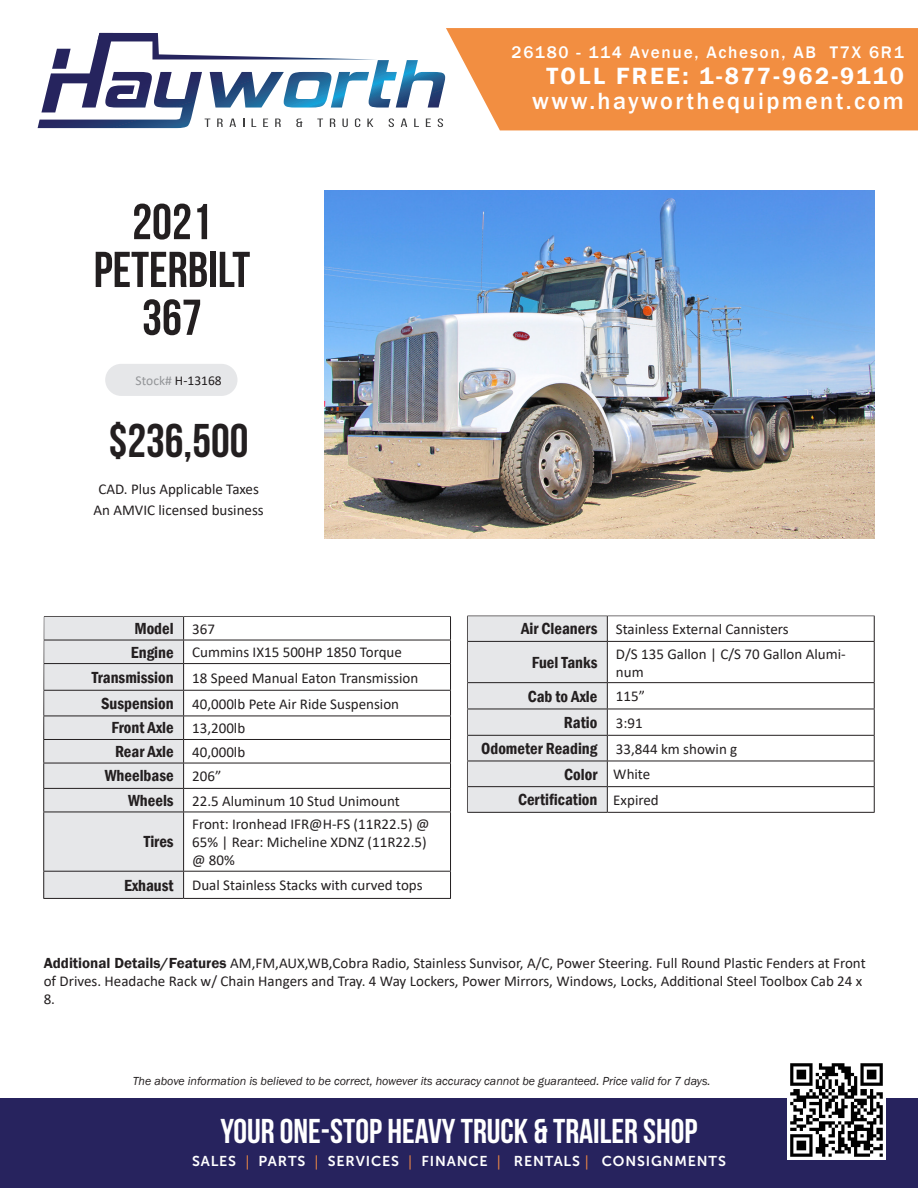
<style>
.page{position:relative;width:918px;height:1188px;background:#fff}
.page>*{position:absolute;margin:0;border:0;box-sizing:border-box;transform-origin:0 0}
.t1{font:700 50.25px/47.8px "Bebas Neue";color:#231f20;text-align:center}
.t2{font:700 47.25px "Bebas Neue";color:#231f20}
.t3{font:700 34.5px "Bebas Neue";color:#fff}
.t4{font:500 24.15px "Franklin Gothic";letter-spacing:.1em;color:#fff}
.t5{font:600 24.15px "Franklin Gothic";letter-spacing:.1em;color:#fff}
.t6{font:500 17.25px "Franklin Gothic";letter-spacing:.1em;color:#fff}
.t7{font:600 condensed 16.5px "Franklin Gothic";color:#231f20}
.t8{font:15px/18px "Calibri";color:#231f20}
.t9{font:14.25px "Museo Sans 700";letter-spacing:.06em;color:#fff}
.t10{font:13.5px "Calibri";color:#231f20}
.t11{font:italic 12px "Franklin Gothic";color:#231f20}
.s1{color:#939598}
.s2{font-family:"Franklin Gothic";font-weight:600}
.s3{font-family:"Myriad Pro";color:#f88d43}
</style>
<div class="page">
<div style="left:0;top:1099px;width:918px;height:89px;background:#27235e"></div>
<svg style="left:43px;top:616px;width:408px;height:283px"></svg>
<hr style="left:607px;top:682px;width:268px;height:1px;background:#231f20">
<hr style="left:607px;top:709px;width:268px;height:1px;background:#231f20">
<hr style="left:607px;top:735px;width:268px;height:1px;background:#231f20">
<hr style="left:607px;top:761px;width:268px;height:1px;background:#231f20">
<hr style="left:607px;top:786px;width:268px;height:1px;background:#231f20">
<hr style="left:467px;top:812px;width:140px;height:1px;background:#231f20">
<hr style="left:607px;top:812px;width:268px;height:1px;background:#231f20">
<svg style="left:874px;top:617px;width:1px;height:24px"></svg>
<hr style="left:607px;top:641px;width:268px;height:1px;background:#231f20">
<hr style="left:874px;top:642px;width:1px;height:40px;background:#231f20">
<svg style="left:468px;top:617px;width:140px;height:195px;background:#dfe0e2"></svg>
<svg style="left:874px;top:683px;width:1px;height:129px"></svg>
<div style="left:466px;top:615px;width:452px;height:319px;border:1px solid #fff"></div>
<svg style="left:446px;top:28px;width:472px;height:102px;background:#f2944c"></svg>
<svg style="left:38px;top:33px;width:407px;height:95px"></svg>
<img style="left:324px;top:191px;width:551px;height:347px">
<div style="left:105px;top:364px;width:132px;height:32px;background:#e6e7e9;border-radius:16px"></div>
<img style="left:787px;top:1063px;width:98px;height:96px">
<p class="t1" style="left:94px;top:197px;width:158px">2021<br>PETERBILT<br>367</p>
<p class="t10" style="left:136px;top:371px;width:88px"><span class="s1">Stock#</span> H-13168</p>
<p class="t2" style="left:109px;top:415px;width:141px">$236,500</p>
<p class="t8" style="left:93px;top:478px;width:172px;line-height:20.5px;text-align:center">CAD. Plus Applicable Taxes<br>An AMVIC licensed business</p>
<p class="t7" style="left:134px;top:617px;width:41px">Model</p>
<p class="t8" style="left:192px;top:620px;width:24px">367</p>
<p class="t7" style="left:131px;top:641px;width:44px">Engine</p>
<p class="t8" style="left:192px;top:643px;width:211px">Cummins IX15 500HP 1850 Torque</p>
<p class="t7" style="left:92px;top:666px;width:83px">Transmission</p>
<p class="t8" style="left:192px;top:668px;width:228px">18 Speed Manual Eaton Transmission</p>
<p class="t7" style="left:101px;top:692px;width:74px">Suspension</p>
<p class="t8" style="left:192px;top:694px;width:209px">40,000lb Pete Air Ride Suspension</p>
<p class="t7" style="left:112px;top:717px;width:64px">Front Axle</p>
<p class="t8" style="left:192px;top:719px;width:55px">13,200lb</p>
<p class="t7" style="left:115px;top:741px;width:60px">Rear Axle</p>
<p class="t8" style="left:192px;top:743px;width:55px">40,000lb</p>
<p class="t7" style="left:105px;top:765px;width:70px">Wheelbase</p>
<p class="t8" style="left:192px;top:767px;width:31px">206”</p>
<p class="t7" style="left:128px;top:789px;width:47px">Wheels</p>
<p class="t8" style="left:192px;top:791px;width:209px">22.5 Aluminum 10 Stud Unimount</p>
<p class="t7" style="left:144px;top:831px;width:32px">Tires</p>
<p class="t8" style="left:192px;top:815px;width:239px">Front: Ironhead IFR@H-FS (11R22.5) @<br>65% | Rear: Micheline XDNZ (11R22.5) @ 80%</p>
<p class="t7" style="left:124px;top:874px;width:51px">Exhaust</p>
<p class="t8" style="left:192px;top:876px;width:232px">Dual Stainless Stacks with curved tops</p>
<p class="t6" style="left:512px;top:42px;width:394px">26180 - 114 Avenue, Acheson, AB T7X 6R1</p>
<p class="t5" style="left:546px;top:61px;width:359px">TOLL FREE: 1-877-962-9110</p>
<p class="t4" style="left:532px;top:86px;width:373px">www.hayworthequipment.com</p>
<p class="t7" style="left:521px;top:618px;width:78px">Air Cleaners</p>
<p class="t8" style="left:616px;top:620px;width:174px">Stainless External Cannisters</p>
<p class="t7" style="left:532px;top:651px;width:67px">Fuel Tanks</p>
<p class="t8" style="left:616px;top:644px;width:231px">D/S 135 Gallon | C/S 70 Gallon Alumi&shy;num</p>
<p class="t7" style="left:528px;top:685px;width:71px">Cab to Axle</p>
<p class="t8" style="left:616px;top:687px;width:31px">115”</p>
<p class="t7" style="left:564px;top:711px;width:35px">Ratio</p>
<p class="t8" style="left:616px;top:713px;width:28px">3:91</p>
<p class="t7" style="left:481px;top:737px;width:118px">Odometer Reading</p>
<p class="t8" style="left:616px;top:739px;width:123px">33,844 km showin g</p>
<p class="t7" style="left:564px;top:763px;width:35px">Color</p>
<p class="t8" style="left:613px;top:765px;width:39px">White</p>
<p class="t7" style="left:518px;top:789px;width:81px">Certification</p>
<p class="t8" style="left:613px;top:791px;width:47px">Expired</p>
<p class="t8" style="left:44px;top:953px;width:824px"><span class="s2">Additional Details/Features</span> AM,FM,AUX,WB,Cobra Radio, Stainless Sunvisor, A/C, Power Steering. Full Round Plastic Fenders at Front of Drives. Headache Rack w/ Chain Hangers and Tray. 4 Way Lockers, Power Mirrors, Windows, Locks, Additional Steel Toolbox Cab 24 x<br>8.</p>
<p class="t11" style="left:133px;top:1073px;width:579px">The above information is believed to be correct, however its accuracy cannot be guaranteed. Price valid for 7 days.</p>
<p class="t3" style="left:220px;top:1112px;width:479px">YOUR ONE-STOP HEAVY TRUCK &amp; TRAILER SHOP</p>
<p class="t9" style="left:192px;top:1153px;width:535px">SALES <span class="s3">|</span> PARTS <span class="s3">|</span> SERVICES <span class="s3">|</span> FINANCE <span class="s3">|</span> RENTALS <span class="s3">|</span> CONSIGNMENTS</p>
</div>
